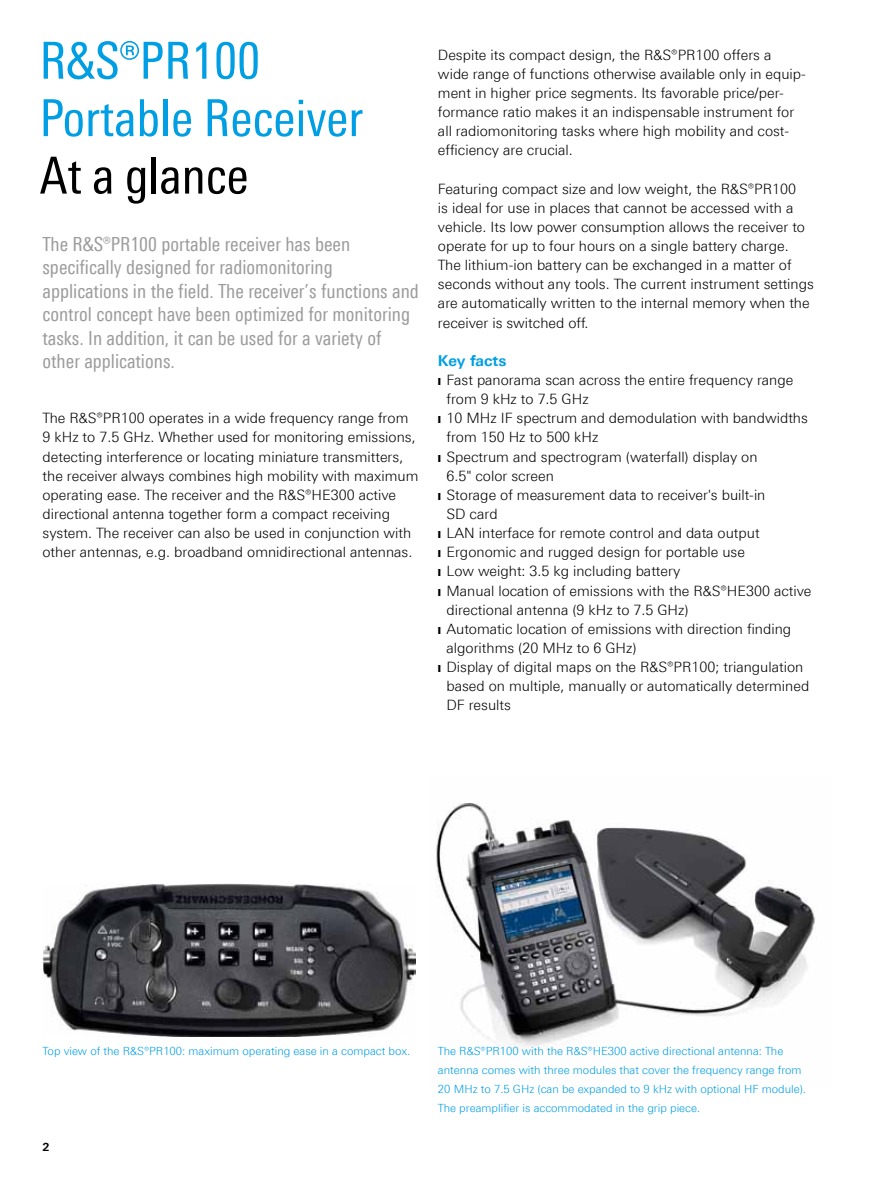
<style>
.page{position:relative;width:893px;height:1191px;background:#fff}
.page>*{position:absolute;margin:0;border:0;box-sizing:border-box;transform-origin:0 0}
.t1{font:51px/57.4px "Linotype Univers 420 Cn";color:#009ee3}
.t2{font:51px "Linotype Univers 420 Cn";color:#000}
.t3{font:19.5px/23.4px "Linotype Univers 420 Cn";color:#9c9c9d}
.t4{font:700 15px "Linotype Univers 630";letter-spacing:-.005em;color:#009ee3}
.t5{font:300 14.25px/19.2px "Linotype Univers 330";color:#000}
.t6{font:300 11.25px/19.2px "Linotype Univers 330";color:#009ee3}
.t7{font:700 11.25px "Linotype Univers 630";color:#000}
</style>
<div class="page">
<img style="left:43px;top:883px;width:373px;height:153px">
<img style="left:436px;top:803px;width:380px;height:244px">
<h1 class="t1" style="left:40px;top:32px;width:325px">R&amp;S®PR100<br>Portable Receiver</h1>
<h1 class="t2" style="left:40px;top:146px;width:211px">At a glance</h1>
<p class="t3" style="left:43px;top:232px;width:378px">The R&amp;S®PR100 portable receiver has been specifically designed for radiomonitoring applications in the field. The receiver’s functions and control concept have been optimized for monitoring tasks. In addition, it can be used for a variety of other applications.</p>
<p class="t5" style="left:43px;top:408px;width:377px">The R&amp;S®PR100 operates in a wide frequency range from 9 kHz to 7.5 GHz. Whether used for monitoring emissions, detecting interference or locating miniature transmitters, the receiver always combines high mobility with maximum operating ease. The receiver and the R&amp;S®HE300 active directional antenna together form a compact receiving system. The receiver can also be used in conjunction with other antennas, e.g. broadband omnidirectional antennas.</p>
<p class="t5" style="left:438px;top:45px;width:369px">Despite its compact design, the R&amp;S®PR100 offers a<br>wide range of functions otherwise available only in equip&shy;ment in higher price segments. Its favorable price/per&shy;formance ratio makes it an indispensable instrument for all radiomonitoring tasks where high mobility and cost&shy;efficiency are crucial.</p>
<p class="t5" style="left:438px;top:179px;width:378px">Featuring compact size and low weight, the R&amp;S®PR100<br>is ideal for use in places that cannot be accessed with a vehicle. Its low power consumption allows the receiver to operate for up to four hours on a single battery charge.<br>The lithium-ion battery can be exchanged in a matter of seconds without any tools. The current instrument settings are automatically written to the internal memory when the receiver is switched off.</p>
<p class="t4" style="left:438px;top:351px;width:70px">Key facts</p>
<p class="t5" style="left:438px;top:370px;width:357px">❙ Fast panorama scan across the entire frequency range</p>
<p class="t5" style="left:446px;top:389px;width:144px">from 9 kHz to 7.5 GHz</p>
<p class="t5" style="left:438px;top:408px;width:371px">❙ 10 MHz IF spectrum and demodulation with bandwidths</p>
<p class="t5" style="left:446px;top:427px;width:153px">from 150 Hz to 500 kHz</p>
<p class="t5" style="left:438px;top:447px;width:321px">❙ Spectrum and spectrogram (waterfall) display on</p>
<p class="t5" style="left:446px;top:466px;width:109px">6.5" color screen</p>
<p class="t5" style="left:438px;top:485px;width:329px">❙ Storage of measurement data to receiver's built-in</p>
<p class="t5" style="left:446px;top:504px;width:53px">SD card</p>
<p class="t5" style="left:438px;top:523px;width:323px">❙ LAN interface for remote control and data output</p>
<p class="t5" style="left:438px;top:542px;width:308px">❙ Ergonomic and rugged design for portable use</p>
<p class="t5" style="left:438px;top:561px;width:244px">❙ Low weight: 3.5 kg including battery</p>
<p class="t5" style="left:438px;top:581px;width:375px">❙ Manual location of emissions with the R&amp;S®HE300 active</p>
<p class="t5" style="left:446px;top:600px;width:244px">directional antenna (9 kHz to 7.5 GHz)</p>
<p class="t5" style="left:438px;top:619px;width:355px">❙ Automatic location of emissions with direction finding</p>
<p class="t5" style="left:446px;top:638px;width:192px">algorithms (20 MHz to 6 GHz)</p>
<p class="t5" style="left:438px;top:657px;width:367px">❙ Display of digital maps on the R&amp;S®PR100; triangulation</p>
<p class="t5" style="left:446px;top:676px;width:364px">based on multiple, manually or automatically determined</p>
<p class="t5" style="left:446px;top:695px;width:66px">DF results</p>
<p class="t6" style="left:43px;top:1041px;width:369px">Top view of the R&amp;S®PR100: maximum operating ease in a compact box.</p>
<p class="t7" style="left:43px;top:1139px;width:9px">2</p>
<p class="t6" style="left:438px;top:1041px;width:370px">The R&amp;S®PR100 with the R&amp;S®HE300 active directional antenna: The antenna comes with three modules that cover the frequency range from 20 MHz to 7.5 GHz (can be expanded to 9 kHz with optional HF module).<br>The preamplifier is accommodated in the grip piece.</p>
</div>
